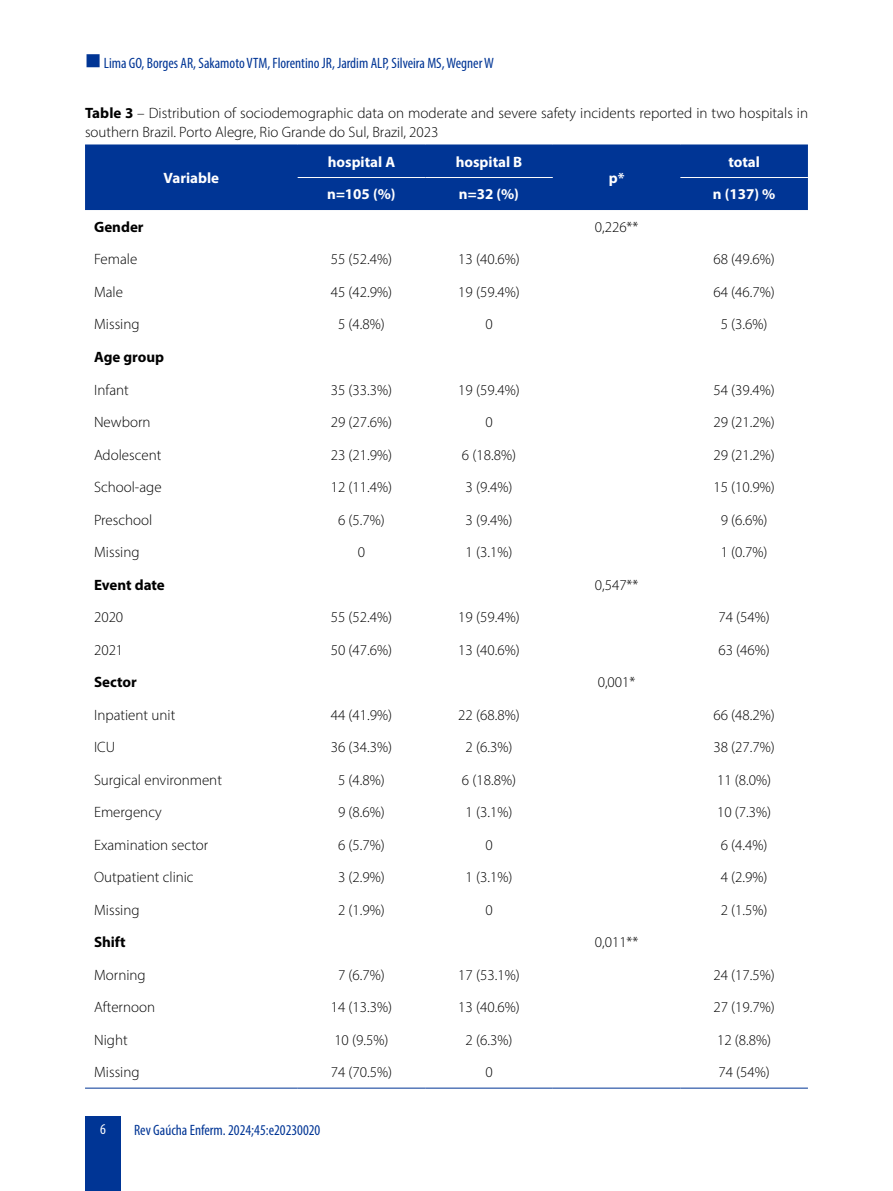
<style>
.page{position:relative;width:893px;height:1191px;background:#fff}
.page>*{position:absolute;margin:0;border:0;box-sizing:border-box;transform-origin:0 0}
.t1{font:300 15px/19.5px "Myriad Pro";color:#000}
.t2{font:condensed 15px "Myriad Pro";color:#003595}
.t3{font:700 15px "Myriad Pro";color:#fff}
.t4{font:700 15px "Myriad Pro";color:#000}
.t5{font:condensed 15px "Myriad Pro";color:#fff}
.s1{font-weight:700}
</style>
<div class="page">
<div style="left:85px;top:1116px;width:36px;height:75px;background:#003595"></div>
<div style="left:85px;top:146px;width:723px;height:64px;background:#003595"></div>
<hr style="left:85px;top:145px;width:213px;height:1px;background:#003595">
<hr style="left:298px;top:145px;width:127px;height:1px;background:#003595">
<hr style="left:425px;top:145px;width:128px;height:1px;background:#003595">
<hr style="left:553px;top:145px;width:127px;height:1px;background:#003595">
<hr style="left:680px;top:145px;width:128px;height:1px;background:#003595">
<hr style="left:298px;top:177px;width:127px;height:1px;background:#fff">
<hr style="left:425px;top:177px;width:128px;height:1px;background:#fff">
<hr style="left:680px;top:177px;width:128px;height:1px;background:#fff">
<hr style="left:85px;top:1087px;width:213px;height:1px;background:#003595">
<hr style="left:298px;top:1087px;width:127px;height:1px;background:#003595">
<hr style="left:425px;top:1087px;width:128px;height:1px;background:#003595">
<hr style="left:553px;top:1087px;width:127px;height:1px;background:#003595">
<hr style="left:680px;top:1087px;width:128px;height:1px;background:#003595">
<p class="t2" style="left:104px;top:54px;width:392px">Lima GO, Borges AR, Sakamoto VTM, Florentino JR, Jardim ALP, Silveira MS, Wegner W</p>
<p class="t1" style="left:85px;top:103px;width:725px"><span class="s1">Table 3</span> – Distribution of sociodemographic data on moderate and severe safety incidents reported in two hospitals in southern Brazil. Porto Alegre, Rio Grande do Sul, Brazil, 2023</p>
<p class="t3" style="left:164px;top:168px;width:57px">Variable</p>
<p class="t3" style="left:328px;top:152px;width:69px">hospital A</p>
<p class="t3" style="left:456px;top:152px;width:68px">hospital B</p>
<p class="t3" style="left:728px;top:152px;width:33px">total</p>
<p class="t3" style="left:609px;top:168px;width:17px">p*</p>
<p class="t3" style="left:327px;top:184px;width:70px">n=105 (%)</p>
<p class="t3" style="left:459px;top:184px;width:62px">n=32 (%)</p>
<p class="t3" style="left:713px;top:184px;width:64px">n (137) %</p>
<p class="t4" style="left:94px;top:217px;width:51px">Gender</p>
<p class="t1" style="left:595px;top:217px;width:45px">0,226**</p>
<p class="t1" style="left:94px;top:249px;width:45px">Female</p>
<p class="t1" style="left:331px;top:249px;width:63px">55 (52.4%)</p>
<p class="t1" style="left:458px;top:249px;width:63px">13 (40.6%)</p>
<p class="t1" style="left:713px;top:249px;width:63px">68 (49.6%)</p>
<p class="t1" style="left:94px;top:282px;width:31px">Male</p>
<p class="t1" style="left:331px;top:282px;width:63px">45 (42.9%)</p>
<p class="t1" style="left:458px;top:282px;width:63px">19 (59.4%)</p>
<p class="t1" style="left:713px;top:282px;width:63px">64 (46.7%)</p>
<p class="t1" style="left:94px;top:314px;width:47px">Missing</p>
<p class="t1" style="left:338px;top:314px;width:48px">5 (4.8%)</p>
<p class="t1" style="left:485px;top:314px;width:9px">0</p>
<p class="t1" style="left:721px;top:314px;width:48px">5 (3.6%)</p>
<p class="t4" style="left:94px;top:347px;width:72px">Age group</p>
<p class="t1" style="left:94px;top:379px;width:36px">Infant</p>
<p class="t1" style="left:331px;top:379px;width:63px">35 (33.3%)</p>
<p class="t1" style="left:458px;top:379px;width:63px">19 (59.4%)</p>
<p class="t1" style="left:713px;top:379px;width:63px">54 (39.4%)</p>
<p class="t1" style="left:94px;top:412px;width:58px">Newborn</p>
<p class="t1" style="left:331px;top:412px;width:63px">29 (27.6%)</p>
<p class="t1" style="left:485px;top:412px;width:9px">0</p>
<p class="t1" style="left:713px;top:412px;width:63px">29 (21.2%)</p>
<p class="t1" style="left:94px;top:444px;width:69px">Adolescent</p>
<p class="t1" style="left:331px;top:444px;width:63px">23 (21.9%)</p>
<p class="t1" style="left:462px;top:444px;width:56px">6 (18.8%)</p>
<p class="t1" style="left:713px;top:444px;width:63px">29 (21.2%)</p>
<p class="t1" style="left:94px;top:477px;width:69px">School-age</p>
<p class="t1" style="left:331px;top:477px;width:63px">12 (11.4%)</p>
<p class="t1" style="left:466px;top:477px;width:48px">3 (9.4%)</p>
<p class="t1" style="left:713px;top:477px;width:63px">15 (10.9%)</p>
<p class="t1" style="left:94px;top:509px;width:60px">Preschool</p>
<p class="t1" style="left:338px;top:509px;width:48px">6 (5.7%)</p>
<p class="t1" style="left:466px;top:509px;width:48px">3 (9.4%)</p>
<p class="t1" style="left:721px;top:509px;width:48px">9 (6.6%)</p>
<p class="t1" style="left:94px;top:542px;width:47px">Missing</p>
<p class="t1" style="left:358px;top:542px;width:9px">0</p>
<p class="t1" style="left:466px;top:542px;width:48px">1 (3.1%)</p>
<p class="t1" style="left:721px;top:542px;width:48px">1 (0.7%)</p>
<p class="t4" style="left:94px;top:575px;width:72px">Event date</p>
<p class="t1" style="left:595px;top:574px;width:45px">0,547**</p>
<p class="t1" style="left:94px;top:607px;width:31px">2020</p>
<p class="t1" style="left:331px;top:607px;width:63px">55 (52.4%)</p>
<p class="t1" style="left:458px;top:607px;width:63px">19 (59.4%)</p>
<p class="t1" style="left:718px;top:607px;width:53px">74 (54%)</p>
<p class="t1" style="left:94px;top:640px;width:31px">2021</p>
<p class="t1" style="left:331px;top:640px;width:63px">50 (47.6%)</p>
<p class="t1" style="left:458px;top:640px;width:63px">13 (40.6%)</p>
<p class="t1" style="left:718px;top:640px;width:53px">63 (46%)</p>
<p class="t4" style="left:94px;top:672px;width:44px">Sector</p>
<p class="t1" style="left:598px;top:672px;width:39px">0,001*</p>
<p class="t1" style="left:94px;top:705px;width:83px">Inpatient unit</p>
<p class="t1" style="left:331px;top:705px;width:63px">44 (41.9%)</p>
<p class="t1" style="left:458px;top:705px;width:63px">22 (68.8%)</p>
<p class="t1" style="left:713px;top:705px;width:63px">66 (48.2%)</p>
<p class="t1" style="left:94px;top:737px;width:23px">ICU</p>
<p class="t1" style="left:331px;top:737px;width:63px">36 (34.3%)</p>
<p class="t1" style="left:466px;top:737px;width:48px">2 (6.3%)</p>
<p class="t1" style="left:713px;top:737px;width:63px">38 (27.7%)</p>
<p class="t1" style="left:94px;top:770px;width:129px">Surgical environment</p>
<p class="t1" style="left:338px;top:770px;width:48px">5 (4.8%)</p>
<p class="t1" style="left:462px;top:770px;width:56px">6 (18.8%)</p>
<p class="t1" style="left:717px;top:770px;width:56px">11 (8.0%)</p>
<p class="t1" style="left:94px;top:802px;width:69px">Emergency</p>
<p class="t1" style="left:338px;top:802px;width:48px">9 (8.6%)</p>
<p class="t1" style="left:466px;top:802px;width:48px">1 (3.1%)</p>
<p class="t1" style="left:717px;top:802px;width:56px">10 (7.3%)</p>
<p class="t1" style="left:94px;top:835px;width:116px">Examination sector</p>
<p class="t1" style="left:338px;top:835px;width:48px">6 (5.7%)</p>
<p class="t1" style="left:485px;top:835px;width:9px">0</p>
<p class="t1" style="left:721px;top:835px;width:48px">6 (4.4%)</p>
<p class="t1" style="left:94px;top:867px;width:101px">Outpatient clinic</p>
<p class="t1" style="left:338px;top:867px;width:48px">3 (2.9%)</p>
<p class="t1" style="left:466px;top:867px;width:48px">1 (3.1%)</p>
<p class="t1" style="left:721px;top:867px;width:48px">4 (2.9%)</p>
<p class="t1" style="left:94px;top:900px;width:47px">Missing</p>
<p class="t1" style="left:338px;top:900px;width:48px">2 (1.9%)</p>
<p class="t1" style="left:485px;top:900px;width:9px">0</p>
<p class="t1" style="left:721px;top:900px;width:48px">2 (1.5%)</p>
<p class="t4" style="left:94px;top:932px;width:33px">Shift</p>
<p class="t1" style="left:595px;top:932px;width:45px">0,011**</p>
<p class="t1" style="left:94px;top:965px;width:53px">Morning</p>
<p class="t1" style="left:338px;top:965px;width:48px">7 (6.7%)</p>
<p class="t1" style="left:458px;top:965px;width:63px">17 (53.1%)</p>
<p class="t1" style="left:713px;top:965px;width:63px">24 (17.5%)</p>
<p class="t1" style="left:94px;top:997px;width:63px">Afternoon</p>
<p class="t1" style="left:331px;top:997px;width:63px">14 (13.3%)</p>
<p class="t1" style="left:458px;top:997px;width:63px">13 (40.6%)</p>
<p class="t1" style="left:713px;top:997px;width:63px">27 (19.7%)</p>
<p class="t1" style="left:94px;top:1030px;width:35px">Night</p>
<p class="t1" style="left:334px;top:1030px;width:56px">10 (9.5%)</p>
<p class="t1" style="left:466px;top:1030px;width:48px">2 (6.3%)</p>
<p class="t1" style="left:717px;top:1030px;width:56px">12 (8.8%)</p>
<p class="t1" style="left:94px;top:1062px;width:47px">Missing</p>
<p class="t1" style="left:331px;top:1062px;width:63px">74 (70.5%)</p>
<p class="t1" style="left:485px;top:1062px;width:9px">0</p>
<p class="t1" style="left:718px;top:1062px;width:53px">74 (54%)</p>
<p class="t5" style="left:100px;top:1120px;width:7px">6</p>
<p class="t2" style="left:134px;top:1121px;width:188px">Rev Gaúcha Enferm. 2024;45:e20230020</p>
</div>
